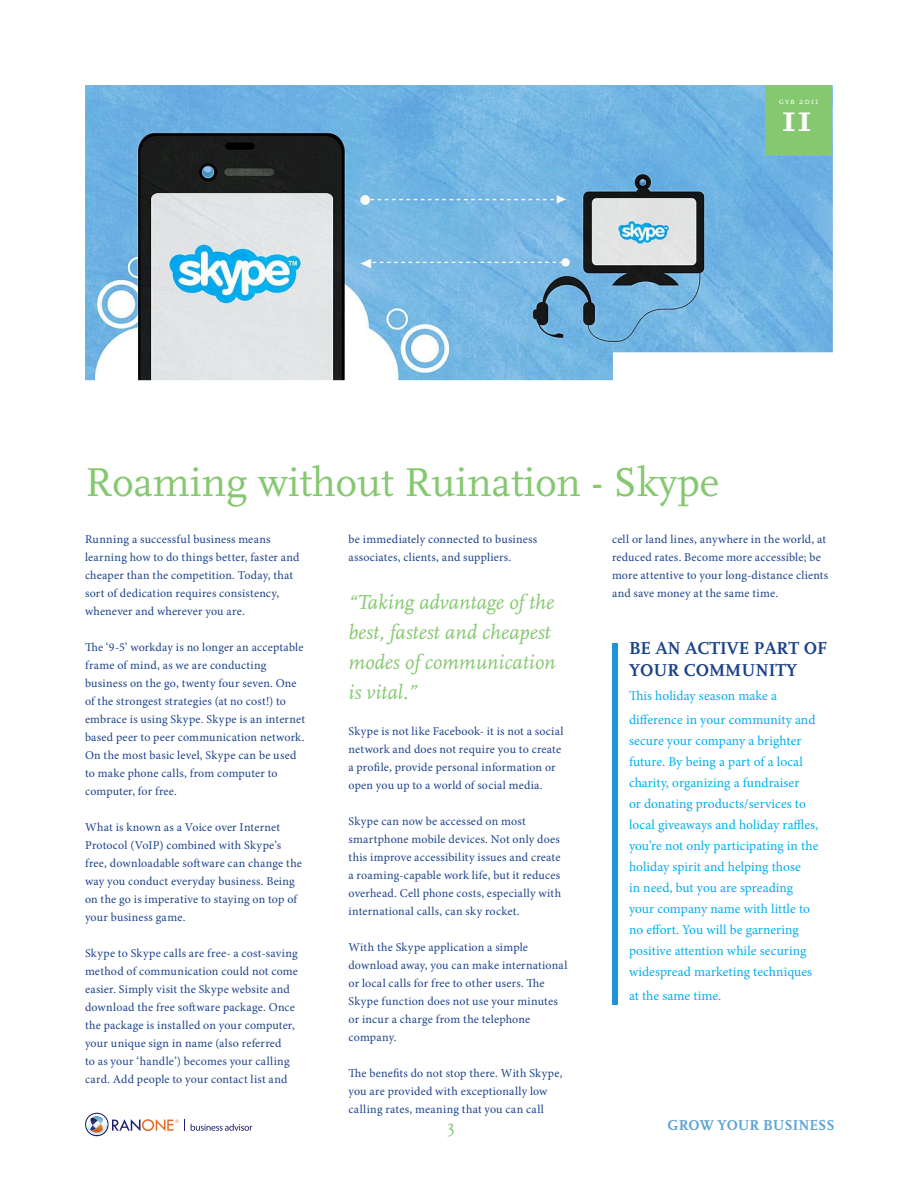
<style>
.page{position:relative;width:918px;height:1188px;background:#fff}
.page>*{position:absolute;margin:0;border:0;box-sizing:border-box;transform-origin:0 0}
.t1{font:42px "Scala";color:#85c86f}
.t2{font:700 40.2px "Scala";color:#fff}
.quote{font:italic 21px/30px "Scala";color:#85c86f}
.Title_Caption{font:700 18px/21.6px "Scala";color:#1b428b}
.t3{font:18px "Scala";color:#85c86f}
.t4{font:700 15px "Scala";color:#5da3d4}
.Paragraph_Style_2{font:13.5px/21px "Minion Pro";letter-spacing:.005em;color:#00aeef}
.Body_Copy{font:12px/18px "Minion Pro";letter-spacing:.015em;color:#1b428b}
.t5{font:9px "Scala Caps";letter-spacing:.1em;color:#fff}
</style>
<div class="page">
<svg style="left:85px;top:1113px;width:94px;height:23px"></svg>
<svg style="left:190px;top:1123px;width:62px;height:8px"></svg>
<img style="left:85px;top:85px;width:748px;height:295px">
<div style="left:612px;top:644px;width:6px;height:361px;background:#2094d2"></div>
<div style="left:765px;top:85px;width:67px;height:70px;background:#85c86f"></div>
<p class="t5" style="left:779px;top:96px;width:41px">gyb 2011</p>
<p class="t2" style="left:781px;top:96px;width:33px">11</p>
<p class="t1" style="left:85px;top:459px;width:636px">Roaming without Ruination - Skype</p>
<p class="Body_Copy" style="left:85px;top:530px;width:216px">Running a successful business means learning how to do things better, faster and cheaper than the competition. Today, that sort of dedication requires consistency, whenever and wherever you are.</p>
<p class="Body_Copy" style="left:85px;top:638px;width:222px">The ‘9-5’ workday is no longer an acceptable frame of mind, as we are conducting business on the go, twenty four seven. One of the strongest strategies (at no cost!) to embrace is using Skype. Skype is an internet based peer to peer communication network.<br>On the most basic level, Skype can be used to make phone calls, from computer to computer, for free.</p>
<p class="Body_Copy" style="left:85px;top:818px;width:218px">What is known as a Voice over Internet Protocol (VoIP) combined with Skype’s free, downloadable software can change the way you conduct everyday business. Being on the go is imperative to staying on top of your business game.</p>
<p class="Body_Copy" style="left:85px;top:944px;width:214px">Skype to Skype calls are free- a cost-saving method of communication could not come easier. Simply visit the Skype website and download the free software package. Once the package is installed on your computer, your unique sign in name (also referred<br>to as your ‘handle’) becomes your calling card. Add people to your contact list and</p>
<p class="Body_Copy" style="left:349px;top:530px;width:190px">be immediately connected to business associates, clients, and suppliers.</p>
<p class="quote" style="left:349px;top:587px;width:208px">“Taking advantage of the best, fastest and cheapest modes of communication is vital.”</p>
<p class="Body_Copy" style="left:349px;top:722px;width:217px">Skype is not like Facebook- it is not a social network and does not require you to create a profile, provide personal information or open you up to a world of social media.</p>
<p class="Body_Copy" style="left:349px;top:812px;width:214px">Skype can now be accessed on most smartphone mobile devices. Not only does this improve accessibility issues and create a roaming-capable work life, but it reduces overhead. Cell phone costs, especially with international calls, can sky rocket.</p>
<p class="Body_Copy" style="left:349px;top:938px;width:220px">With the Skype application a simple download away, you can make international or local calls for free to other users. The Skype function does not use your minutes or incur a charge from the telephone company.</p>
<p class="Body_Copy" style="left:349px;top:1064px;width:215px">The benefits do not stop there. With Skype, you are provided with exceptionally low calling rates, meaning that you can call</p>
<p class="t3" style="left:447px;top:1116px;width:9px">3</p>
<p class="Body_Copy" style="left:612px;top:530px;width:218px">cell or land lines, anywhere in the world, at reduced rates. Become more accessible; be more attentive to your long-distance clients and save money at the same time.</p>
<p class="Title_Caption" style="left:629px;top:638px;width:200px">BE AN ACTIVE PART OF<br>YOUR COMMUNITY</p>
<p class="Paragraph_Style_2" style="left:629px;top:684px;width:188px;line-height:24px">This holiday season make a difference in your community and</p>
<p class="Paragraph_Style_2" style="left:629px;top:730px;width:191px">secure your company a brighter future. By being a part of a local charity, organizing a fundraiser<br>or donating products/services to local giveaways and holiday raffles, you’re not only participating in the holiday spirit and helping those<br>in need, but you are spreading your company name with little to no effort. You will be garnering positive attention while securing widespread marketing techniques</p>
<p class="Paragraph_Style_2" style="left:629px;top:985px;width:94px">at the same time.</p>
<p class="t4" style="left:668px;top:1117px;width:169px">GROW YOUR BUSINESS</p>
</div>
